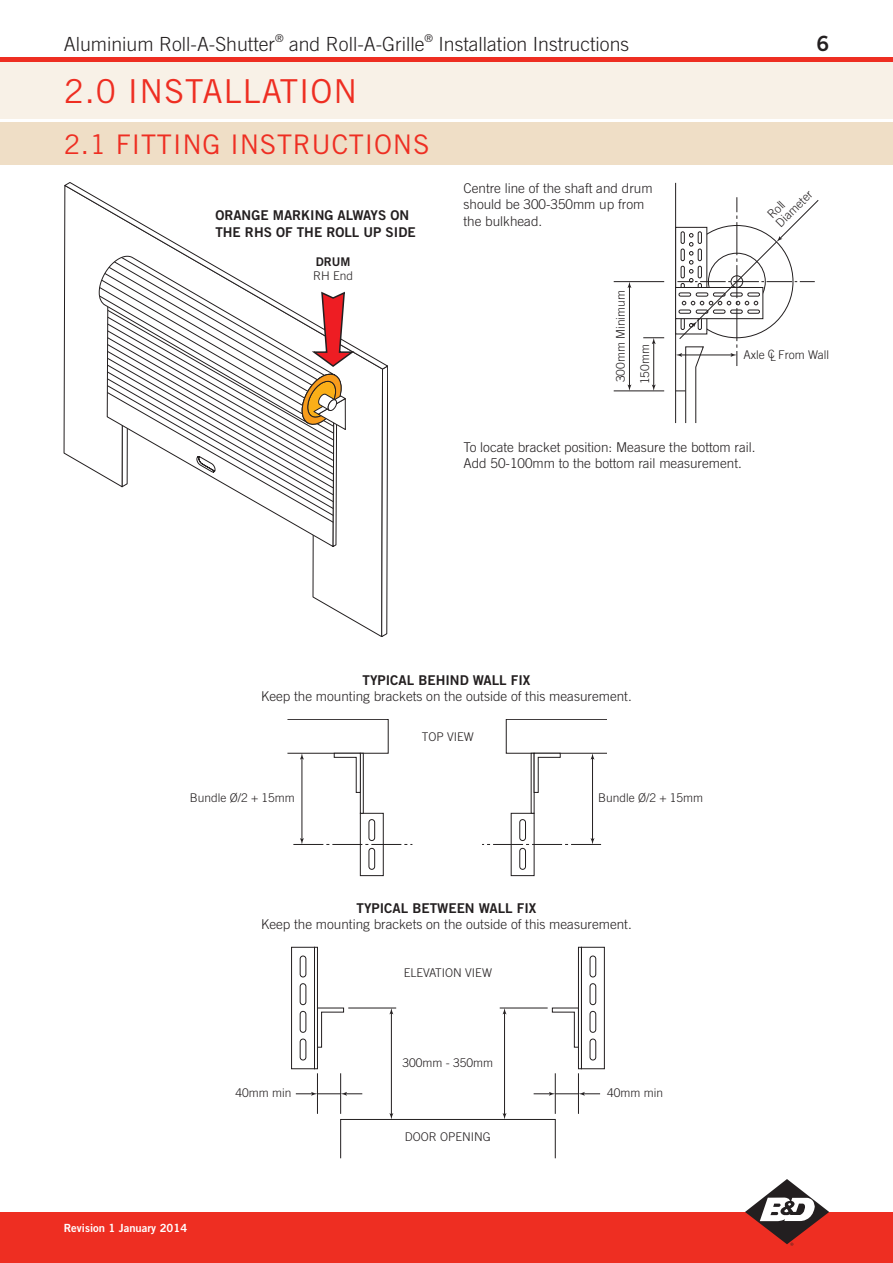
<style>
.page{position:relative;width:893px;height:1263px;background:#fff}
.page>*{position:absolute;margin:0;border:0;box-sizing:border-box;transform-origin:0 0}
.t1{font:33px "Trade Gothic";letter-spacing:.025em;color:#ee2e22}
.t2{font:27px "Trade Gothic";letter-spacing:.025em;color:#ee2e22}
.t3{font:21px "Trade Gothic Bold Two";color:#231f20}
.t4{font:300 19.5px "Trade Gothic";color:#231f20}
.t5{font:300 13.5px/16.5px "Trade Gothic";color:#231f20}
.t6{font:13.5px/16.5px "Trade Gothic Bold Two";color:#231f20}
.t7{font:300 12px/12px "Trade Gothic";color:#231f20}
.t8{font:12px "Trade Gothic Bold Two";color:#231f20}
.t9{font:300 11.55px "Trade Gothic";color:#231f20}
.t10{font:11.25px "Trade Gothic Bold Two";color:#fff}
.t11{font:300 10.8px "Trade Gothic";color:#231f20}
</style>
<div class="page">
<div style="left:0;top:62px;width:893px;height:57px;background:#f8f1e7"></div>
<div style="left:0;top:123px;width:893px;height:42px;background:#efdec6"></div>
<svg style="left:381px;top:370px;width:7px;height:267px"></svg>
<svg style="left:64px;top:182px;width:324px;height:188px"></svg>
<svg style="left:99px;top:256px;width:258px;height:291px"></svg>
<hr style="left:653px;top:342px;width:1px;height:45px;background:#231f20">
<svg style="left:652px;top:384px;width:4px;height:7px"></svg>
<hr style="left:629px;top:286px;width:1px;height:101px;background:#231f20">
<svg style="left:627px;top:282px;width:4px;height:6px"></svg>
<svg style="left:627px;top:384px;width:4px;height:7px"></svg>
<hr style="left:614px;top:391px;width:50px;height:1px;background:#231f20">
<hr style="left:614px;top:281px;width:50px;height:1px;background:#231f20">
<svg style="left:643px;top:337px;width:21px;height:7px"></svg>
<svg style="left:675px;top:182px;width:144px;height:241px"></svg>
<div style="left:287px;top:719px;width:101px;height:34px;border:1px solid #231f20"></div>
<div style="left:360px;top:813px;width:24px;height:63px;background:#fff;border:1px solid #231f20"></div>
<div style="left:369px;top:848px;width:6px;height:21px;border:1px solid #231f20;border-radius:3px"></div>
<svg style="left:293px;top:753px;width:119px;height:92px"></svg>
<div style="left:506px;top:719px;width:101px;height:34px;border:1px solid #231f20"></div>
<div style="left:519px;top:848px;width:7px;height:21px;border:1px solid #231f20;border-radius:3px"></div>
<svg style="left:482px;top:753px;width:119px;height:92px"></svg>
<div style="left:291px;top:947px;width:24px;height:122px;background:#fff;border:1px solid #231f20"></div>
<div style="left:300px;top:956px;width:6px;height:21px;border:1px solid #231f20;border-radius:3px"></div>
<div style="left:300px;top:983px;width:6px;height:22px;border:1px solid #231f20;border-radius:3px"></div>
<svg style="left:314px;top:947px;width:4px;height:60px"></svg>
<div style="left:581px;top:947px;width:24px;height:122px;background:#fff;border:1px solid #231f20"></div>
<div style="left:590px;top:956px;width:6px;height:21px;border:1px solid #231f20;border-radius:3px"></div>
<div style="left:590px;top:983px;width:6px;height:22px;border:1px solid #231f20;border-radius:3px"></div>
<div style="left:578px;top:947px;width:4px;height:122px;border:1px solid #231f20"></div>
<svg style="left:295px;top:1007px;width:305px;height:151px"></svg>
<div style="left:0;top:57px;width:893px;height:5px;background:#ee2e22"></div>
<div style="left:0;top:1212px;width:893px;height:51px;background:#ee2e22"></div>
<svg style="left:745px;top:1179px;width:84px;height:67px"></svg>
<p class="t11" style="left:275px;top:32px;width:10px">®</p>
<h3 class="t4" style="left:289px;top:33px;width:137px">and Roll-A-Grille</h3>
<p class="t11" style="left:424px;top:32px;width:10px">®</p>
<h3 class="t4" style="left:438px;top:33px;width:192px">Installation Instructions</h3>
<h3 class="t4" style="left:64px;top:33px;width:213px">Aluminium Roll-A-Shutter</h3>
<h3 class="t3" style="left:816px;top:31px;width:14px">6</h3>
<h1 class="t1" style="left:64px;top:71px;width:295px">2.0 INSTALLATION</h1>
<h2 class="t2" style="left:64px;top:128px;width:367px">2.1 FITTING INSTRUCTIONS</h2>
<p class="t6" style="left:215px;top:207px;width:202px">ORANGE MARKING ALWAYS ON<br>THE RHS OF THE ROLL UP SIDE</p>
<p class="t8" style="left:316px;top:254px;width:36px">DRUM</p>
<p class="t7" style="left:313px;top:270px;width:42px">RH End</p>
<p class="t5" style="left:463px;top:180px;width:191px">Centre line of the shaft and drum should be 300-350mm up from the bulkhead.</p>
<p class="t7" style="left:608px;top:384px;width:96px;line-height:24.3px;rotate:-90deg">300mm Minimum<br>150mm</p>
<p class="t7" style="left:765px;top:212px;width:47px;rotate:-45deg">Roll<br>Diameter</p>
<p class="t9" style="left:768px;top:348px;width:9px">CL</p>
<p class="t7" style="left:743px;top:349px;width:87px">Axle From Wall</p>
<p class="t5" style="left:463px;top:439px;width:294px">To locate bracket position: Measure the bottom rail.<br>Add 50-100mm to the bottom rail measurement.</p>
<p class="t6" style="left:363px;top:671px;width:169px">TYPICAL BEHIND WALL FIX</p>
<p class="t5" style="left:261px;top:688px;width:372px">Keep the mounting brackets on the outside of this measurement.</p>
<p class="t7" style="left:422px;top:731px;width:54px">TOP VIEW</p>
<p class="t7" style="left:190px;top:792px;width:107px">Bundle Ø/2 + 15mm</p>
<p class="t7" style="left:598px;top:792px;width:107px">Bundle Ø/2 + 15mm</p>
<p class="t6" style="left:357px;top:899px;width:181px">TYPICAL BETWEEN WALL FIX</p>
<p class="t5" style="left:261px;top:916px;width:372px">Keep the mounting brackets on the outside of this measurement.</p>
<p class="t7" style="left:404px;top:966px;width:90px">ELEVATION VIEW</p>
<p class="t7" style="left:236px;top:1086px;width:58px">40mm min</p>
<p class="t10" style="left:64px;top:1221px;width:125px">Revision 1 January 2014</p>
<p class="t7" style="left:403px;top:1057px;width:92px">300mm - 350mm</p>
<p class="t7" style="left:405px;top:1130px;width:88px">DOOR OPENING</p>
<p class="t7" style="left:607px;top:1086px;width:58px">40mm min</p>
</div>
